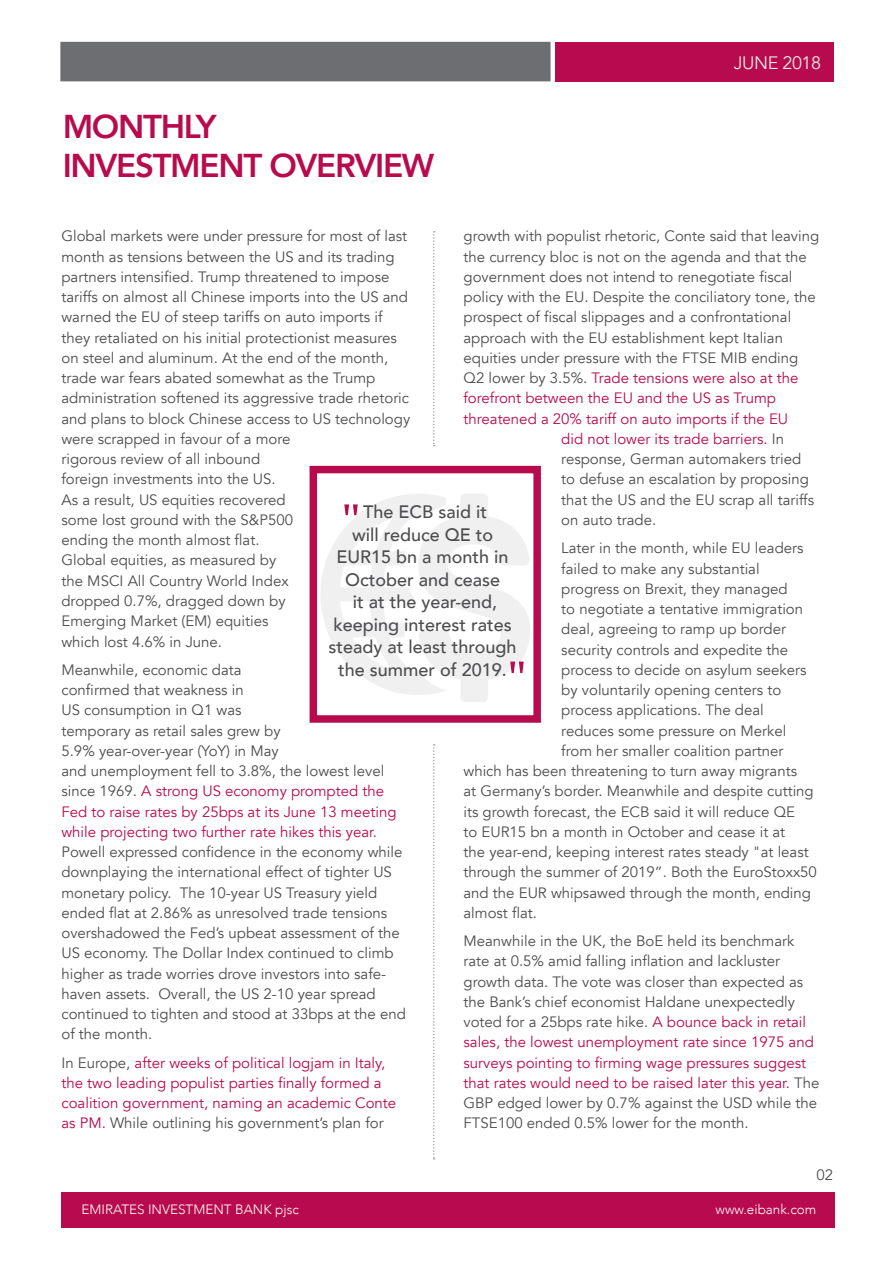
<style>
.page{position:relative;width:893px;height:1263px;background:#fff}
.page>*{position:absolute;margin:0;border:0;box-sizing:border-box;transform-origin:0 0}
.t1{font:800 33px/39.6px "Avenir";letter-spacing:-.04em;color:#b80b4d}
.t2{font:500 18px/22.5px "Avenir";color:#4d4d4f;text-align:center}
.t3{font:18px "Avenir";letter-spacing:-.025em;color:#e6e7e8}
.t4{font:15px/20.2px "Avenir";color:#4d4d4f}
.t5{font:15px/20.2px "Avenir";color:#b80b4d}
.t6{font:300 13.5px "Avenir";color:#fff}
.s1{color:#b80b4d}
.s2{color:#4d4d4f}
</style>
<div class="page">
<div style="left:310px;top:466px;width:231px;height:257px;border:8px solid #b80b4d"></div>
<svg style="left:433px;top:744px;width:2px;height:415px"></svg>
<div style="left:556px;top:42px;width:278px;height:39px;background:#b80b4d"></div>
<div style="left:60px;top:42px;width:491px;height:39px;background:#6d6e71"></div>
<div style="left:61px;top:1192px;width:774px;height:35px;background:#b80b4d"></div>
<svg style="left:314px;top:492px;width:216px;height:210px"></svg>
<svg style="left:433px;top:231px;width:2px;height:215px"></svg>
<h1 class="t1" style="left:63px;top:106px;width:373px">MONTHLY<br>INVESTMENT OVERVIEW</h1>
<p class="t3" style="left:734px;top:52px;width:89px">JUNE 2018</p>
<p class="t4" style="left:61px;top:226px;width:350px">Global markets were under pressure for most of last month as tensions between the US and its trading partners intensified. Trump threatened to impose tariffs on almost all Chinese imports into the US and warned the EU of steep tariffs on auto imports if they retaliated on his initial protectionist measures on steel and aluminum. At the end of the month, trade war fears abated somewhat as the Trump administration softened its aggressive trade rhetoric and plans to block Chinese access to US technology were scrapped in favour of a more<br>rigorous review of all inbound<br>foreign investments into the US.<br>As a result, US equities recovered<br>some lost ground with the S&amp;P500<br>ending the month almost flat.<br>Global equities, as measured by<br>the MSCI All Country World Index<br>dropped 0.7%, dragged down by<br>Emerging Market (EM) equities<br>which lost 4.6% in June.</p>
<p class="t4" style="left:61px;top:660px;width:336px">Meanwhile, economic data<br>confirmed that weakness in<br>US consumption in Q1 was<br>temporary as retail sales grew by<br>5.9% year-over-year (YoY) in May<br>and unemployment fell to 3.8%, the lowest level since 1969. <span class="s1">A strong US economy prompted the Fed to raise rates by 25bps at its June 13 meeting while projecting two further rate hikes this year.</span></p>
<p class="t4" style="left:61px;top:842px;width:346px">Powell expressed confidence in the economy while downplaying the international effect of tighter US monetary policy. The 10-year US Treasury yield ended flat at 2.86% as unresolved trade tensions overshadowed the Fed’s upbeat assessment of the US economy. The Dollar Index continued to climb higher as trade worries drove investors into safe&shy;haven assets. Overall, the US 2-10 year spread continued to tighten and stood at 33bps at the end of the month.</p>
<p class="t5" style="left:61px;top:1053px;width:336px"><span class="s2">In Europe,</span> after weeks of political logjam in Italy, the two leading populist parties finally formed a coalition government, naming an academic Conte as PM. <span class="s2">While outlining his government’s plan for</span></p>
<p class="t4" style="left:463px;top:226px;width:357px">growth with populist rhetoric, Conte said that leaving</p>
<p class="t4" style="left:463px;top:247px;width:345px">the currency bloc is not on the agenda and that the</p>
<p class="t4" style="left:463px;top:267px;width:330px">government does not intend to renegotiate fiscal</p>
<p class="t4" style="left:463px;top:287px;width:354px">policy with the EU. Despite the conciliatory tone, the</p>
<p class="t4" style="left:463px;top:307px;width:329px">prospect of fiscal slippages and a confrontational</p>
<p class="t4" style="left:463px;top:328px;width:321px">approach with the EU establishment kept Italian</p>
<p class="t4" style="left:463px;top:348px;width:336px">equities under pressure with the FTSE MIB ending</p>
<p class="t5" style="left:463px;top:368px;width:337px"><span class="s2">Q2 lower by 3.5%.</span> Trade tensions were also at the</p>
<p class="t5" style="left:463px;top:388px;width:314px">forefront between the EU and the US as Trump</p>
<p class="t5" style="left:463px;top:409px;width:326px">threatened a 20% tariff on auto imports if the EU</p>
<p class="t5" style="left:561px;top:429px;width:224px">did not lower its trade barriers. <span class="s2">In</span></p>
<p class="t4" style="left:561px;top:449px;width:241px">response, German automakers tried</p>
<p class="t4" style="left:561px;top:469px;width:249px">to defuse an escalation by proposing</p>
<p class="t4" style="left:561px;top:490px;width:254px">that the US and the EU scrap all tariffs</p>
<p class="t4" style="left:561px;top:510px;width:96px">on auto trade.</p>
<p class="t4" style="left:561px;top:538px;width:244px">Later in the month, while EU leaders</p>
<p class="t4" style="left:561px;top:559px;width:200px">failed to make any substantial</p>
<p class="t4" style="left:561px;top:579px;width:228px">progress on Brexit, they managed</p>
<p class="t4" style="left:561px;top:599px;width:243px">to negotiate a tentative immigration</p>
<p class="t4" style="left:561px;top:619px;width:226px">deal, agreeing to ramp up border</p>
<p class="t4" style="left:561px;top:640px;width:228px">security controls and expedite the</p>
<p class="t4" style="left:561px;top:660px;width:247px">process to decide on asylum seekers</p>
<p class="t4" style="left:561px;top:680px;width:221px">by voluntarily opening centers to</p>
<p class="t4" style="left:561px;top:700px;width:204px">process applications. The deal</p>
<p class="t4" style="left:561px;top:721px;width:227px">reduces some pressure on Merkel</p>
<p class="t4" style="left:561px;top:741px;width:224px">from her smaller coalition partner</p>
<p class="t4" style="left:463px;top:761px;width:335px">which has been threatening to turn away migrants</p>
<p class="t4" style="left:463px;top:781px;width:352px">at Germany’s border. Meanwhile and despite cutting</p>
<p class="t4" style="left:463px;top:802px;width:333px">its growth forecast, the ECB said it will reduce QE</p>
<p class="t4" style="left:463px;top:822px;width:323px">to EUR15 bn a month in October and cease it at</p>
<p class="t4" style="left:463px;top:842px;width:347px">the year-end, keeping interest rates steady "at least</p>
<p class="t4" style="left:463px;top:862px;width:355px">through the summer of 2019”. Both the EuroStoxx50</p>
<p class="t4" style="left:463px;top:883px;width:349px">and the EUR whipsawed through the month, ending</p>
<p class="t4" style="left:463px;top:903px;width:75px">almost flat.</p>
<p class="t4" style="left:463px;top:931px;width:357px">Meanwhile in the UK, the BoE held its benchmark rate at 0.5% amid falling inflation and lackluster growth data. The vote was closer than expected as the Bank’s chief economist Haldane unexpectedly voted for a 25bps rate hike. <span class="s1">A bounce back in retail sales, the lowest unemployment rate since 1975 and surveys pointing to firming wage pressures suggest that rates would need to be raised later this year.</span> The GBP edged lower by 0.7% against the USD while the FTSE100 ended 0.5% lower for the month.</p>
<p class="t2" style="left:328px;top:500px;width:190px">The ECB said it<br>will reduce QE to<br>EUR15 bn a month in<br>October and cease<br>it at the year-end, keeping interest rates steady at least through the summer of 2019.</p>
<p class="t4" style="left:816px;top:1165px;width:18px">02</p>
<p class="t6" style="left:81px;top:1201px;width:219px">EMIRATES INVESTMENT BANK pjsc</p>
<p class="t6" style="left:716px;top:1201px;width:102px">www.eibank.com</p>
</div>
